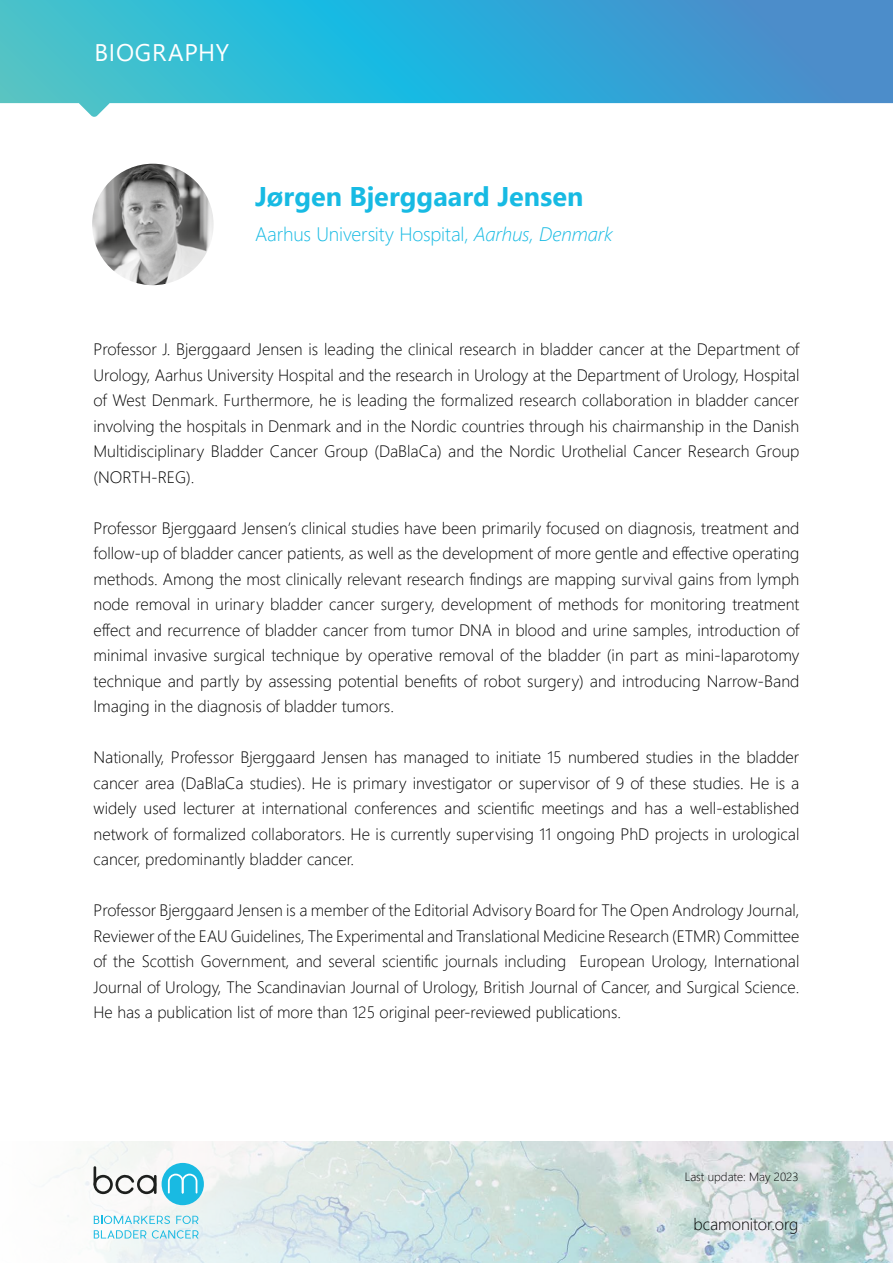
<style>
.page{position:relative;width:893px;height:1263px;background:#fff}
.page>*{position:absolute;margin:0;border:0;box-sizing:border-box;transform-origin:0 0}
.t1{font:700 27px "Segoe UI";color:#17bae3}
.t2{font:24px "Segoe UI";letter-spacing:.03em;color:#fff}
.t3{font:300 19.5px "Segoe UI";letter-spacing:-.005em;color:#17bae3}
.t4{font:300 16.5px/25.5px "Segoe UI";color:#000;text-align:justify}
.t5{font:300 12px "Segoe UI";color:#000}
.s1{font-style:italic}
</style>
<div class="page">
<img style="left:53px;top:1142px;width:840px;height:121px">
<div style="left:162px;top:1163px;width:42px;height:42px;background:#19bae2;border-radius:50%"></div>
<svg style="left:94px;top:1174px;width:62px;height:20px"></svg>
<hr style="left:94px;top:1166px;width:2px;height:20px;background:#1d1f1d">
<hr style="left:154px;top:1175px;width:3px;height:19px;background:#1d1f1d">
<svg style="left:168px;top:1174px;width:29px;height:19px"></svg>
<svg style="left:94px;top:1216px;width:76px;height:8px"></svg>
<svg style="left:176px;top:1216px;width:22px;height:8px"></svg>
<svg style="left:94px;top:1230px;width:52px;height:8px"></svg>
<svg style="left:152px;top:1230px;width:46px;height:8px"></svg>
<svg style="left:0;top:0;width:893px;height:117px;background:#4db5d8"></svg>
<img style="left:92px;top:164px;width:122px;height:121px;border-radius:61px">
<h2 class="t2" style="left:94px;top:30px;width:136px">BIOGRAPHY</h2>
<h1 class="t1" style="left:255px;top:171px;width:330px">Jørgen Bjerggaard Jensen</h1>
<p class="t3" style="left:255px;top:215px;width:359px">Aarhus University Hospital, <span class="s1">Aarhus, Denmark</span></p>
<p class="t4" style="left:94px;top:335px;width:707px">Professor J. Bjerggaard Jensen is leading the clinical research in bladder cancer at the Department of Urology, Aarhus University Hospital and the research in Urology at the Department of Urology, Hospital of West Denmark. Furthermore, he is leading the formalized research collaboration in bladder cancer involving the hospitals in Denmark and in the Nordic countries through his chairmanship in the Danish Multidisciplinary Bladder Cancer Group (DaBlaCa) and the Nordic Urothelial Cancer Research Group (NORTH-REG).</p>
<p class="t4" style="left:94px;top:514px;width:707px">Professor Bjerggaard Jensen’s clinical studies have been primarily focused on diagnosis, treatment and follow-up of bladder cancer patients, as well as the development of more gentle and effective operating methods. Among the most clinically relevant research findings are mapping survival gains from lymph node removal in urinary bladder cancer surgery, development of methods for monitoring treatment effect and recurrence of bladder cancer from tumor DNA in blood and urine samples, introduction of minimal invasive surgical technique by operative removal of the bladder (in part as mini-laparotomy technique and partly by assessing potential benefits of robot surgery) and introducing Narrow-Band Imaging in the diagnosis of bladder tumors.</p>
<p class="t4" style="left:94px;top:743px;width:707px">Nationally, Professor Bjerggaard Jensen has managed to initiate 15 numbered studies in the bladder cancer area (DaBlaCa studies). He is primary investigator or supervisor of 9 of these studies. He is a widely used lecturer at international conferences and scientific meetings and has a well-established network of formalized collaborators. He is currently supervising 11 ongoing PhD projects in urological cancer, predominantly bladder cancer.</p>
<p class="t4" style="left:94px;top:896px;width:707px">Professor Bjerggaard Jensen is a member of the Editorial Advisory Board for The Open Andrology Journal, Reviewer of the EAU Guidelines, The Experimental and Translational Medicine Research (ETMR) Committee of the Scottish Government, and several scientific journals including European Urology, International Journal of Urology, The Scandinavian Journal of Urology, British Journal of Cancer, and Surgical Science.<br>He has a publication list of more than 125 original peer-reviewed publications.</p>
<p class="t5" style="left:685px;top:1166px;width:115px">Last update: May 2023</p>
<p class="t4" style="left:693px;top:1210px;width:107px">bcamonitor.org</p>
</div>
